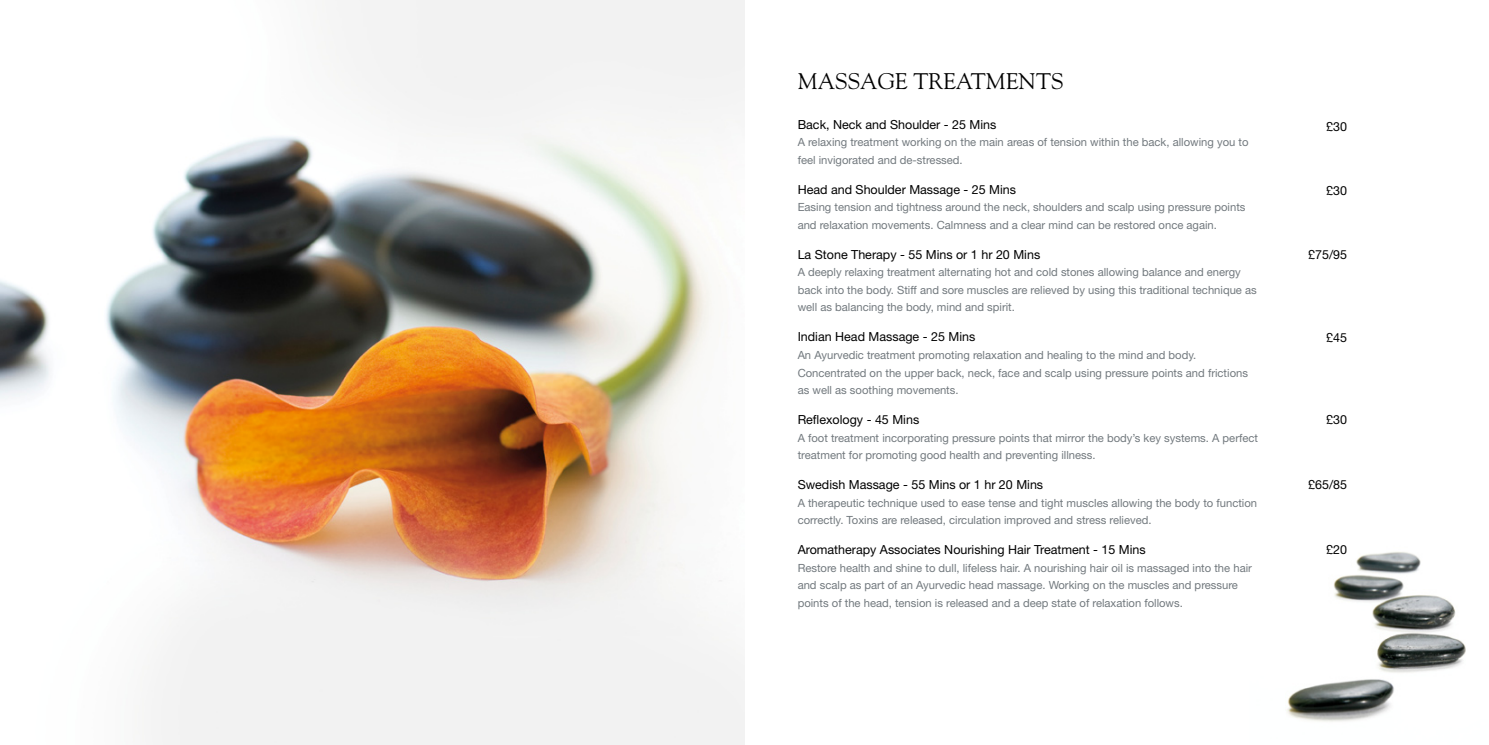
<style>
.page{position:relative;width:1489px;height:745px;background:#fff}
.page>*{position:absolute;margin:0;border:0;box-sizing:border-box;transform-origin:0 0}
.t1{font:22.5px "Goudy";color:#000}
.t2{font:12.5px "Helvetica Neue";color:#000}
.t3{font:11.25px/17.5px "Helvetica Neue";color:#72797e}
</style>
<div class="page">
<img style="left:1286px;top:552px;width:180px;height:170px">
<img style="left:0;top:0;width:744px;height:744px">
<h1 class="t1" style="left:797px;top:67px;width:267px">MASSAGE TREATMENTS</h1>
<p class="t2" style="left:797px;top:117px;width:200px">Back, Neck and Shoulder - 25 Mins</p>
<p class="t3" style="left:797px;top:133px;width:452px">A relaxing treatment working on the main areas of tension within the back, allowing you to feel invigorated and de-stressed.</p>
<p class="t2" style="left:797px;top:182px;width:220px">Head and Shoulder Massage - 25 Mins</p>
<p class="t3" style="left:797px;top:198px;width:449px">Easing tension and tightness around the neck, shoulders and scalp using pressure points and relaxation movements. Calmness and a clear mind can be restored once again.</p>
<p class="t2" style="left:797px;top:247px;width:244px">La Stone Therapy - 55 Mins or 1 hr 20 Mins</p>
<p class="t3" style="left:797px;top:263px;width:460px">A deeply relaxing treatment alternating hot and cold stones allowing balance and energy back into the body. Stiff and sore muscles are relieved by using this traditional technique as well as balancing the body, mind and spirit.</p>
<p class="t2" style="left:797px;top:329px;width:179px">Indian Head Massage - 25 Mins</p>
<p class="t3" style="left:797px;top:346px;width:452px">An Ayurvedic treatment promoting relaxation and healing to the mind and body.<br>Concentrated on the upper back, neck, face and scalp using pressure points and frictions as well as soothing movements.</p>
<p class="t2" style="left:797px;top:412px;width:123px">Reflexology - 45 Mins</p>
<p class="t3" style="left:797px;top:428px;width:462px">A foot treatment incorporating pressure points that mirror the body’s key systems. A perfect treatment for promoting good health and preventing illness.</p>
<p class="t2" style="left:797px;top:477px;width:247px">Swedish Massage - 55 Mins or 1 hr 20 Mins</p>
<p class="t3" style="left:797px;top:493px;width:461px">A therapeutic technique used to ease tense and tight muscles allowing the body to function correctly. Toxins are released, circulation improved and stress relieved.</p>
<p class="t2" style="left:797px;top:542px;width:350px">Aromatherapy Associates Nourishing Hair Treatment - 15 Mins</p>
<p class="t3" style="left:797px;top:558px;width:456px">Restore health and shine to dull, lifeless hair. A nourishing hair oil is massaged into the hair and scalp as part of an Ayurvedic head massage. Working on the muscles and pressure points of the head, tension is released and a deep state of relaxation follows.</p>
<p class="t2" style="left:1326px;top:119px;width:22px">£30</p>
<p class="t2" style="left:1326px;top:183px;width:22px">£30</p>
<p class="t2" style="left:1308px;top:247px;width:40px">£75/95</p>
<p class="t2" style="left:1326px;top:329px;width:22px">£45</p>
<p class="t2" style="left:1326px;top:411px;width:22px">£30</p>
<p class="t2" style="left:1308px;top:477px;width:40px">£65/85</p>
<p class="t2" style="left:1326px;top:542px;width:22px">£20</p>
</div>
